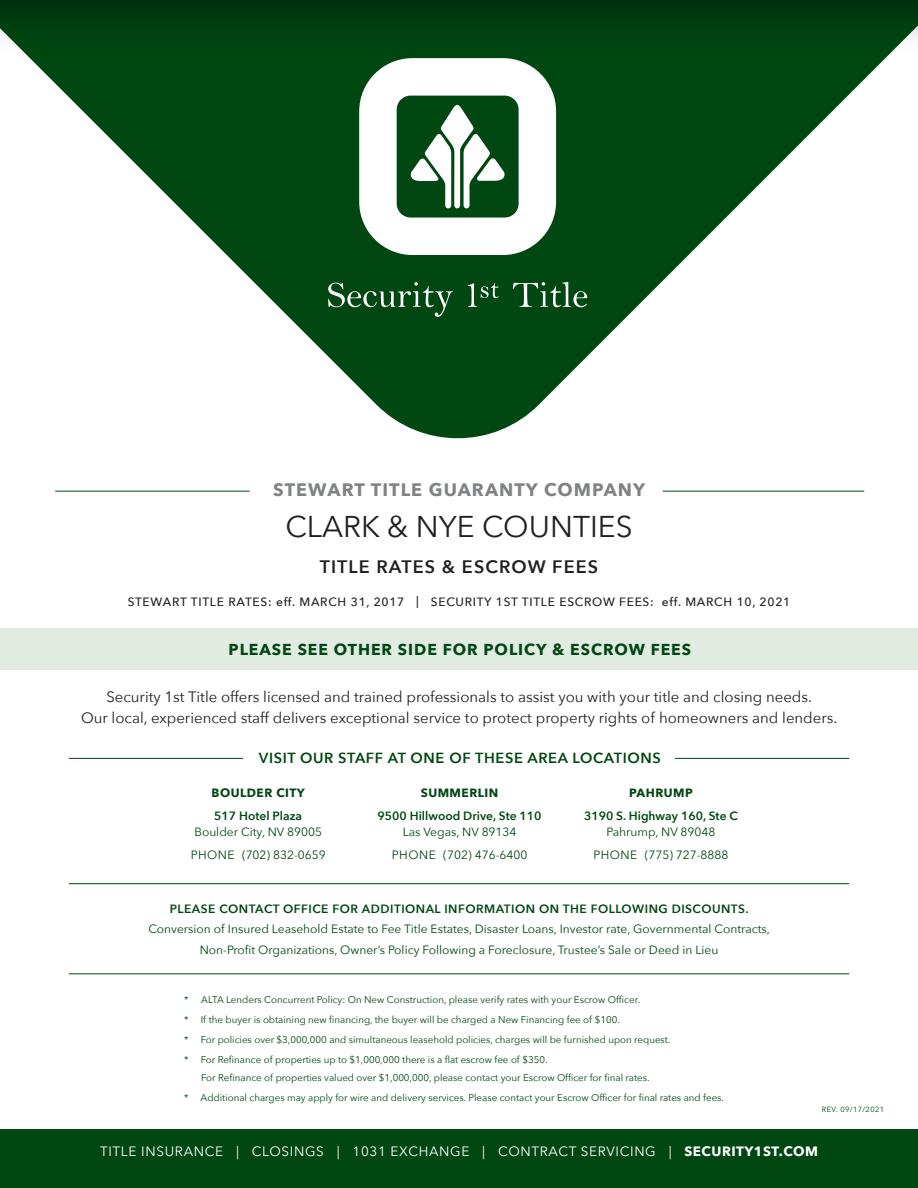
<style>
.page{position:relative;width:918px;height:1188px;background:#fff}
.page>*{position:absolute;margin:0;border:0;box-sizing:border-box;transform-origin:0 0}
.t1{font:30px "Avenir Next";color:#231f20}
.t2{font:700 18px "Avenir Next";letter-spacing:.06em;color:#808285}
.t3{font:600 18px "Avenir Next";letter-spacing:.06em;color:#231f20}
.t4{font:700 15.75px "Avenir Next";letter-spacing:.06em;color:#004712}
.t5{font:15px/21px "Avenir Next";color:#231f20;text-align:center}
.t6{font:600 14.7px "Avenir Next";letter-spacing:.04em;color:#004712}
.t7{font:13.5px "Avenir Next";letter-spacing:.05em;color:#fff}
.t8{font:12px/22.5px "Avenir Next";color:#004712;text-align:center}
.t9{font:500 12px "Avenir Next";letter-spacing:.06em;color:#231f20}
.t10{font:600 12px "Avenir Next";letter-spacing:.04em;color:#004712}
.t11{font:600 12px "Avenir Next";color:#004712}
.t12{font:700 12px "Avenir Next";letter-spacing:.04em;color:#004712}
.t13{font:9.75px/20.2px "Avenir Next";color:#004712}
.t14{font:7.5px "Avenir Next";letter-spacing:.05em;color:#004712}
.s1{font-weight:700}
</style>
<div class="page">
<svg style="left:29px;top:57px;width:858px;height:382px"></svg>
<div style="left:0;top:1129px;width:918px;height:59px;background:#004712"></div>
<div style="left:0;top:0;width:918px;height:57px;background:linear-gradient(to bottom,#003109,#0c521d)"></div>
<svg style="left:359px;top:58px;width:197px;height:197px"></svg>
<svg style="left:328px;top:282px;width:125px;height:35px"></svg>
<svg style="left:468px;top:283px;width:31px;height:24px"></svg>
<svg style="left:513px;top:282px;width:74px;height:25px"></svg>
<hr style="left:55px;top:491px;width:195px;height:1px;background:#004712">
<hr style="left:663px;top:491px;width:201px;height:1px;background:#004712">
<div style="left:0;top:629px;width:918px;height:41px;background:#e1ebe1"></div>
<hr style="left:69px;top:758px;width:174px;height:1px;background:#004712">
<hr style="left:675px;top:758px;width:174px;height:1px;background:#004712">
<hr style="left:69px;top:883px;width:780px;height:1px;background:#004712">
<hr style="left:69px;top:974px;width:780px;height:1px;background:#004712">
<h2 class="t2" style="left:273px;top:474px;width:374px">STEWART TITLE GUARANTY COMPANY</h2>
<h1 class="t1" style="left:285px;top:501px;width:349px">CLARK &amp; NYE COUNTIES</h1>
<h2 class="t3" style="left:320px;top:551px;width:280px">TITLE RATES &amp; ESCROW FEES</h2>
<p class="t9" style="left:128px;top:591px;width:664px">STEWART TITLE RATES: eff. MARCH 31, 2017 | SECURITY 1ST TITLE ESCROW FEES: eff. MARCH 10, 2021</p>
<h3 class="t4" style="left:229px;top:636px;width:464px">PLEASE SEE OTHER SIDE FOR POLICY &amp; ESCROW FEES</h3>
<h3 class="t5" style="left:81px;top:686px;width:758px">Security 1st Title offers licensed and trained professionals to assist you with your title and closing needs.<br>Our local, experienced staff delivers exceptional service to protect property rights of homeowners and lenders.</h3>
<h3 class="t6" style="left:259px;top:745px;width:403px">VISIT OUR STAFF AT ONE OF THESE AREA LOCATIONS</h3>
<p class="t12" style="left:212px;top:783px;width:95px">BOULDER CITY</p>
<p class="t11" style="left:214px;top:805px;width:89px">517 Hotel Plaza</p>
<p class="t8" style="left:191px;top:820px;width:137px">Boulder City, NV 89005<br>PHONE (702) 832-0659</p>
<p class="t12" style="left:421px;top:783px;width:79px">SUMMERLIN</p>
<p class="t11" style="left:378px;top:805px;width:165px">9500 Hillwood Drive, Ste 110</p>
<p class="t8" style="left:392px;top:820px;width:137px">Las Vegas, NV 89134<br>PHONE (702) 476-6400</p>
<p class="t12" style="left:629px;top:783px;width:65px">PAHRUMP</p>
<p class="t11" style="left:584px;top:805px;width:155px">3190 S. Highway 160, Ste C</p>
<p class="t8" style="left:593px;top:820px;width:137px">Pahrump, NV 89048<br>PHONE (775) 727-8888</p>
<p class="t10" style="left:170px;top:899px;width:580px">PLEASE CONTACT OFFICE FOR ADDITIONAL INFORMATION ON THE FOLLOWING DISCOUNTS.</p>
<p class="t8" style="left:148px;top:918px;width:623px;line-height:20.2px">Conversion of Insured Leasehold Estate to Fee Title Estates, Disaster Loans, Investor rate, Governmental Contracts,<br>Non-Profit Organizations, Owner’s Policy Following a Foreclosure, Trustee’s Sale or Deed in Lieu</p>
<p class="t13" style="left:184px;top:989px;width:488px">* ALTA Lenders Concurrent Policy: On New Construction, please verify rates with your Escrow Officer.<br>* If the buyer is obtaining new financing, the buyer will be charged a New Financing fee of $100.<br>* For policies over $3,000,000 and simultaneous leasehold policies, charges will be furnished upon request. * For Refinance of properties up to $1,000,000 there is a flat escrow fee of $350.</p>
<p class="t13" style="left:184px;top:1067px;width:541px;text-indent:17px">For Refinance of properties valued over $1,000,000, please contact your Escrow Officer for final rates.<br>* Additional charges may apply for wire and delivery services. Please contact your Escrow Officer for final rates and fees.</p>
<p class="t14" style="left:822px;top:1103px;width:64px">REV. 09/17/2021</p>
<h3 class="t7" style="left:100px;top:1140px;width:719px">TITLE INSURANCE | CLOSINGS | 1031 EXCHANGE | CONTRACT SERVICING | <span class="s1">SECURITY1ST.COM</span></h3>
</div>
